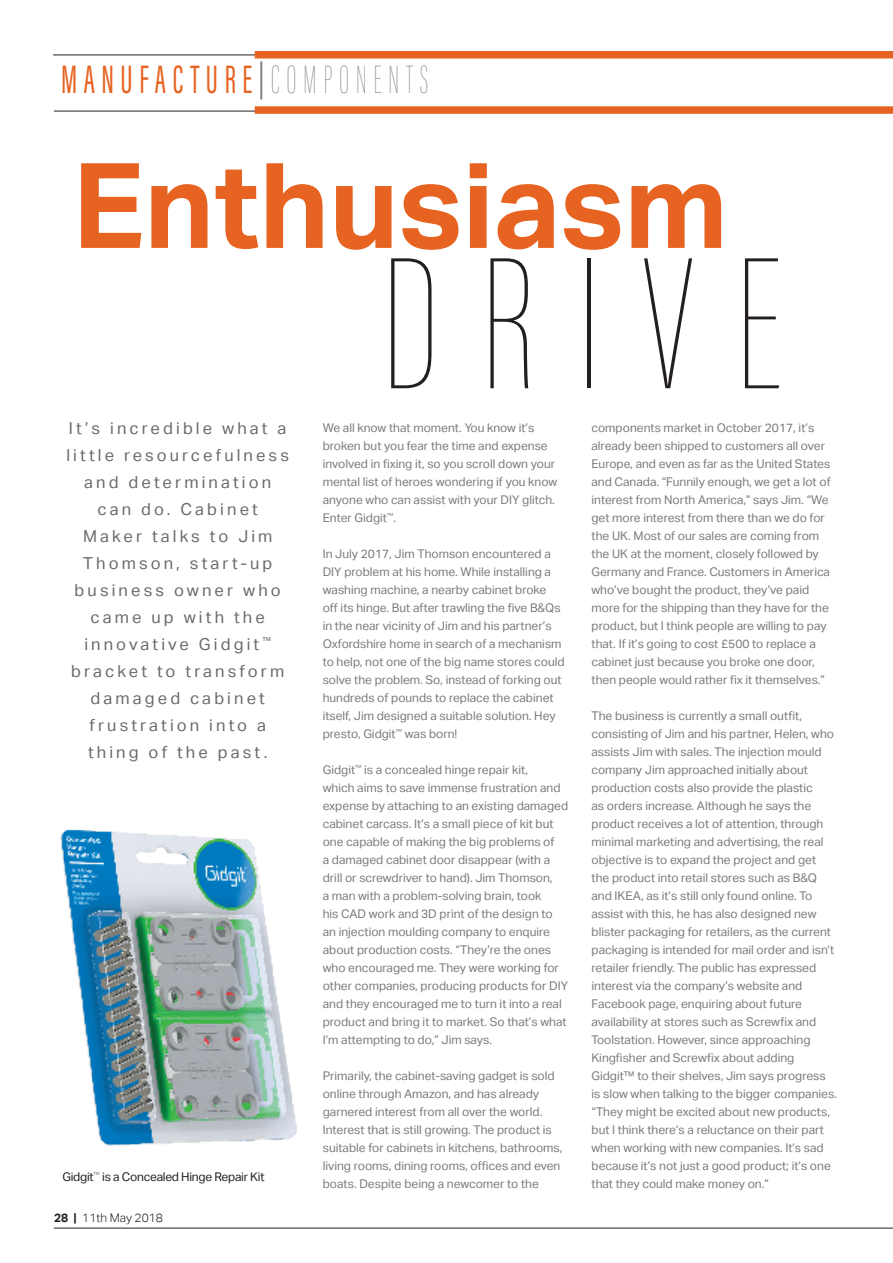
<style>
.page{position:relative;width:893px;height:1263px;background:#fff}
.page>*{position:absolute;margin:0;border:0;box-sizing:border-box;transform-origin:0 0}
.Heading2{font:100 195px "Acumin Pro Extra Cond";letter-spacing:.2em;color:#231f20}
.Heading_3{font:700 118.5px "Aktiv Grotesk";color:#e76321}
.t1{font:40.95px "Acumin Pro Extra Cond";letter-spacing:.2em;color:#e76321;scale:.81 1}
.Stand_First{font:16.5px/27px "Aktiv Grotesk";letter-spacing:.19em;color:#69696c;text-align:center}
.Body{font:12px/18px "Aktiv Grotesk";color:#787a7d}
.news_text{font:12px "Aktiv Grotesk";letter-spacing:-.02em;color:#231f20}
.t2{font:300 12px "Aktiv Grotesk";color:#231f20}
.s1{font-size:36.6px;color:#787a7d}
.s2{font-weight:100;color:#787a7d}
.s3{font-weight:700}
</style>
<div class="page">
<hr style="left:54px;top:1228px;width:839px;height:1px;background:#231f20">
<hr style="left:54px;top:111px;width:839px;height:1px;background:#231f20">
<hr style="left:53px;top:55px;width:840px;height:1px;background:#231f20">
<div style="left:255px;top:51px;width:638px;height:8px;background:#e76321"></div>
<div style="left:255px;top:106px;width:638px;height:8px;background:#e76321"></div>
<img style="left:60px;top:829px;width:237px;height:317px">
<h3 class="t1" style="left:61px;top:55px;width:455px">MANUFACTURE<span class="s1">|</span><span class="s2">COMPONENTS</span></h3>
<p class="Heading_3" style="left:72px;top:138px;width:657px">Enthusiasm</p>
<p class="Heading2" style="left:380px;top:209px;width:403px">DRIVE</p>
<p class="Stand_First" style="left:66px;top:415px;width:224px">It’s incredible what a little resourcefulness and determination can do. Cabinet<br>Maker talks to Jim<br>Thomson, start-up business owner who came up with the innovative Gidgit <sup>™ </sup>bracket to transform damaged cabinet frustration into a thing of the past.</p>
<p class="Body" style="left:591px;top:419px;width:241px">components market in October 2017, it’s already been shipped to customers all over Europe, and even as far as the United States and Canada. “Funnily enough, we get a lot of interest from North America,” says Jim. “We get more interest from there than we do for the UK. Most of our sales are coming from the UK at the moment, closely followed by Germany and France. Customers in America who’ve bought the product, they’ve paid more for the shipping than they have for the product, but I think people are willing to pay that. If it’s going to cost £500 to replace a cabinet just because you broke one door, then people would rather fix it themselves.”</p>
<p class="Body" style="left:591px;top:707px;width:247px">The business is currently a small outfit, consisting of Jim and his partner, Helen, who assists Jim with sales. The injection mould company Jim approached initially about production costs also provide the plastic<br>as orders increase. Although he says the product receives a lot of attention, through minimal marketing and advertising, the real objective is to expand the project and get<br>the product into retail stores such as B&amp;Q and IKEA, as it’s still only found online. To assist with this, he has also designed new blister packaging for retailers, as the current packaging is intended for mail order and isn’t retailer friendly. The public has expressed interest via the company’s website and Facebook page, enquiring about future availability at stores such as Screwfix and Toolstation. However, since approaching Kingfisher and Screwfix about adding Gidgit™ to their shelves, Jim says progress is slow when talking to the bigger companies. “They might be excited about new products, but I think there’s a reluctance on their part when working with new companies. It’s sad because it’s not just a good product; it’s one that they could make money on.”</p>
<p class="Body" style="left:323px;top:419px;width:236px">We all know that moment. You know it’s broken but you fear the time and expense involved in fixing it, so you scroll down your mental list of heroes wondering if you know anyone who can assist with your DIY glitch.<br>Enter Gidgit<sup>™</sup>.</p>
<p class="Body" style="left:323px;top:545px;width:243px">In July 2017, Jim Thomson encountered a DIY problem at his home. While installing a washing machine, a nearby cabinet broke off its hinge. But after trawling the five B&amp;Qs in the near vicinity of Jim and his partner’s Oxfordshire home in search of a mechanism to help, not one of the big name stores could solve the problem. So, instead of forking out hundreds of pounds to replace the cabinet itself, Jim designed a suitable solution. Hey presto, Gidgit<sup>™</sup> was born!</p>
<p class="Body" style="left:323px;top:761px;width:247px">Gidgit<sup>™</sup> is a concealed hinge repair kit,<br>which aims to save immense frustration and expense by attaching to an existing damaged cabinet carcass. It’s a small piece of kit but one capable of making the big problems of<br>a damaged cabinet door disappear (with a drill or screwdriver to hand). Jim Thomson,<br>a man with a problem-solving brain, took<br>his CAD work and 3D print of the design to an injection moulding company to enquire about production costs. “They’re the ones who encouraged me. They were working for other companies, producing products for DIY and they encouraged me to turn it into a real product and bring it to market. So that’s what I’m attempting to do,” Jim says.</p>
<p class="Body" style="left:323px;top:1067px;width:241px">Primarily, the cabinet-saving gadget is sold online through Amazon, and has already garnered interest from all over the world.<br>Interest that is still growing. The product is suitable for cabinets in kitchens, bathrooms, living rooms, dining rooms, offices and even boats. Despite being a newcomer to the</p>
<p class="news_text" style="left:63px;top:1170px;width:203px">Gidgit<sup>™</sup> is a Concealed Hinge Repair Kit</p>
<p class="t2" style="left:54px;top:1210px;width:111px"><span class="s3">28 |</span> 11th May 2018</p>
</div>
